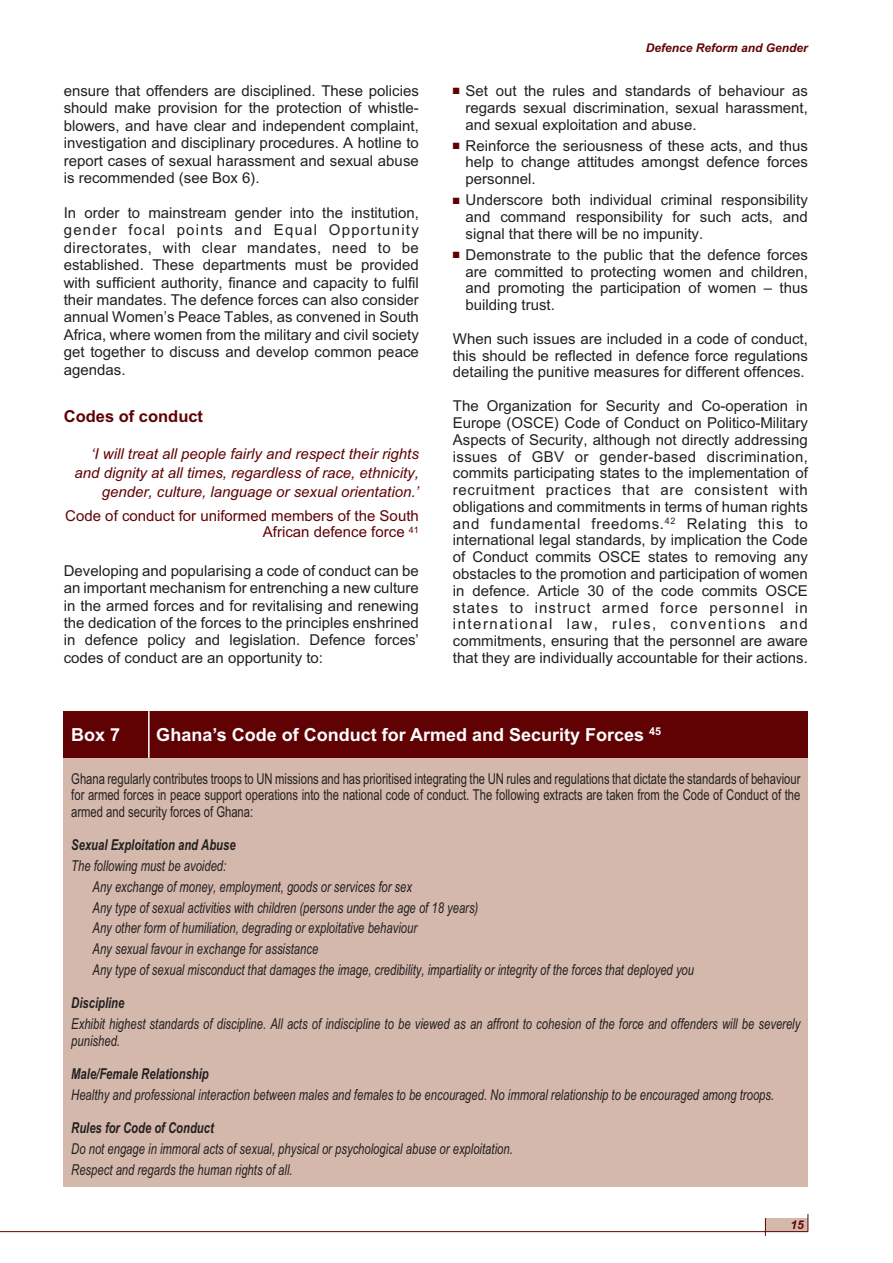
<style>
.page{position:relative;width:893px;height:1263px;background:#fff}
.page>*{position:absolute;margin:0;border:0;box-sizing:border-box;transform-origin:0 0}
.t1{font:700 18px "Arial";color:#fff}
.t2{font:700 16.5px "Arial";color:#600203}
.t3{font:15px/16.8px "Arial";color:#231f20;text-align:justify}
.t4{font:italic 15px/20.7px "Arial";color:#231f20;scale:.75 1}
.t5{font:15px/16.5px "Arial";color:#231f20;text-align:justify;scale:.75 1}
.t6{font:italic 15px/18.9px "Arial";color:#600203;text-align:right}
.t7{font:italic 700 15px "Arial";color:#231f20;scale:.75 1}
.t8{font:15px/15.9px "Arial";color:#600203;text-align:right}
.t9{font:italic 700 12px "Arial";color:#600203}
.s1{color:#600203}
</style>
<div class="page">
<div style="left:765px;top:1218px;width:43px;height:13px;background:#d4b8ac"></div>
<hr style="left:0;top:1231px;width:808px;height:1px;background:#600203">
<svg style="left:765px;top:1218px;width:1px;height:18px"></svg>
<svg style="left:808px;top:1214px;width:1px;height:17px"></svg>
<div style="left:64px;top:736px;width:744px;height:450px;background:#d4b8ac"></div>
<div style="left:64px;top:711px;width:744px;height:47px;background:#600203"></div>
<hr style="left:148px;top:711px;width:2px;height:47px;background:#fff">
<p class="t3" style="left:64px;top:82px;width:357px;line-height:17.4px">ensure that offenders are disciplined. These policies should make provision for the protection of whistle&shy;blowers, and have clear and independent complaint, investigation and disciplinary procedures. A hotline to report cases of sexual harassment and sexual abuse is recommended (see Box 6).</p>
<p class="t3" style="left:64px;top:204px;width:357px;line-height:17.4px">In order to mainstream gender into the institution, gender focal points and Equal Opportunity directorates, with clear mandates, need to be established. These departments must be provided with sufficient authority, finance and capacity to fulfil their mandates. The defence forces can also consider annual Women’s Peace Tables, as convened in South Africa, where women from the military and civil society get together to discuss and develop common peace agendas.</p>
<p class="t2" style="left:64px;top:407px;width:141px">Codes of conduct</p>
<p class="t6" style="left:74px;top:444px;width:346px">‘I will treat all people fairly and respect their rights and dignity at all times, regardless of race, ethnicity, gender, culture, language or sexual orientation.’</p>
<p class="t8" style="left:65px;top:508px;width:355px">Code of conduct for uniformed members of the South<br>African defence force <sup>41</sup></p>
<p class="t3" style="left:64px;top:562px;width:357px;line-height:17.4px">Developing and popularising a code of conduct can be an important mechanism for entrenching a new culture in the armed forces and for revitalising and renewing the dedication of the forces to the principles enshrined in defence policy and legislation. Defence forces’ codes of conduct are an opportunity to:</p>
<p class="t9" style="left:646px;top:41px;width:164px">Defence Reform and Gender</p>
<p class="t3" style="left:466px;top:82px;width:344px;text-indent:-13px"><span class="s1">■</span> Set out the rules and standards of behaviour as regards sexual discrimination, sexual harassment, and sexual exploitation and abuse.</p>
<p class="t3" style="left:466px;top:137px;width:344px;text-indent:-13px"><span class="s1">■</span> Reinforce the seriousness of these acts, and thus help to change attitudes amongst defence forces personnel.</p>
<p class="t3" style="left:466px;top:192px;width:344px;text-indent:-13px"><span class="s1">■</span> Underscore both individual criminal responsibility and command responsibility for such acts, and signal that there will be no impunity.</p>
<p class="t3" style="left:466px;top:246px;width:344px;text-indent:-13px"><span class="s1">■</span> Demonstrate to the public that the defence forces are committed to protecting women and children, and promoting the participation of women – thus building trust.</p>
<p class="t3" style="left:453px;top:330px;width:357px">When such issues are included in a code of conduct, this should be reflected in defence force regulations detailing the punitive measures for different offences.</p>
<p class="t3" style="left:453px;top:398px;width:357px">The Organization for Security and Co-operation in Europe (OSCE) Code of Conduct on Politico-Military Aspects of Security, although not directly addressing issues of GBV or gender-based discrimination, commits participating states to the implementation of recruitment practices that are consistent with obligations and commitments in terms of human rights and fundamental freedoms.<sup>42</sup> Relating this to international legal standards, by implication the Code of Conduct commits OSCE states to removing any obstacles to the promotion and participation of women in defence. Article 30 of the code commits OSCE states to instruct armed force personnel in international law, rules, conventions and commitments, ensuring that the personnel are aware that they are individually accountable for their actions.</p>
<p class="t1" style="left:71px;top:724px;width:51px">Box 7</p>
<p class="t1" style="left:156px;top:724px;width:506px">Ghana’s Code of Conduct for Armed and Security Forces <sup>45</sup></p>
<p class="t5" style="left:71px;top:770px;width:974px">Ghana regularly contributes troops to UN missions and has prioritised integrating the UN rules and regulations that dictate the standards of behaviour for armed forces in peace support operations into the national code of conduct. The following extracts are taken from the Code of Conduct of the armed and security forces of Ghana:</p>
<p class="t7" style="left:71px;top:836px;width:221px">Sexual Exploitation and Abuse</p>
<p class="t4" style="left:93px;top:855px;width:804px;text-indent:-21px">The following must be avoided:<br>Any exchange of money, employment, goods or services for sex<br>Any type of sexual activities with children (persons under the age of 18 years)<br>Any other form of humiliation, degrading or exploitative behaviour<br>Any sexual favour in exchange for assistance<br>Any type of sexual misconduct that damages the image, credibility, impartiality or integrity of the forces that deployed you</p>
<p class="t7" style="left:71px;top:994px;width:72px">Discipline</p>
<p class="t4" style="left:71px;top:1016px;width:974px;line-height:16.5px">Exhibit highest standards of discipline. All acts of indiscipline to be viewed as an affront to cohesion of the force and offenders will be severely punished.</p>
<p class="t7" style="left:71px;top:1065px;width:185px">Male/Female Relationship</p>
<p class="t4" style="left:71px;top:1084px;width:939px">Healthy and professional interaction between males and females to be encouraged. No immoral relationship to be encouraged among troops.</p>
<p class="t7" style="left:71px;top:1119px;width:191px">Rules for Code of Conduct</p>
<p class="t4" style="left:71px;top:1138px;width:590px">Do not engage in immoral acts of sexual, physical or psychological abuse or exploitation.<br>Respect and regards the human rights of all.</p>
<p class="t9" style="left:790px;top:1218px;width:15px">15</p>
</div>
